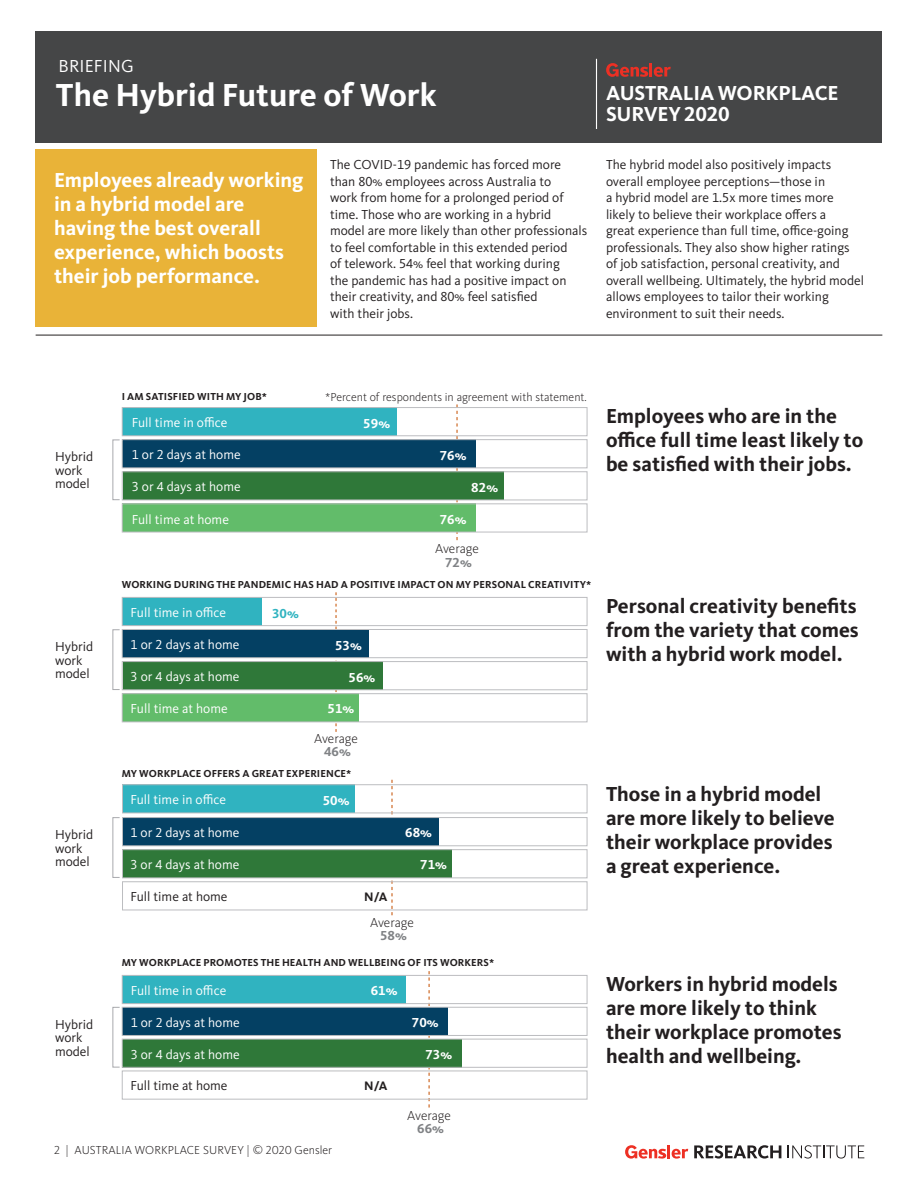
<style>
.page{position:relative;width:918px;height:1188px;background:#fff}
.page>*{position:absolute;margin:0;border:0;box-sizing:border-box;transform-origin:0 0}
.t1{font:700 33px "Kievit OT";color:#fff}
.t2{font:700 21px/24px "Kievit OT";color:#231f20}
.t3{font:700 21px/24px "Kievit OT";color:#fff}
.t4{font:18px "Kievit OT";letter-spacing:.01em;color:#fff}
.t5{font:13.5px/16.5px "Kievit OT";color:#231f20}
.t6{font:13.5px "Kievit OT";color:#fff}
.t7{font:700 13.5px "Kievit OT";color:#fff}
.t8{font:300 13.5px "Kievit OT";color:#231f20}
.t9{font:700 13.5px "Kievit OT";color:#808285}
.t10{font:700 13.5px "Kievit OT";color:#30b3c0}
.t11{font:700 12.75px "Kievit OT";color:#231f20}
.t12{font:300 12px "Kievit OT";color:#231f20}
.t13{font:700 10.5px "Kievit OT";letter-spacing:.01em;color:#231f20}
</style>
<div class="page">
<svg style="left:694px;top:1145px;width:87px;height:14px"></svg>
<svg style="left:788px;top:1145px;width:76px;height:14px"></svg>
<svg style="left:625px;top:1145px;width:63px;height:14px"></svg>
<div style="left:36px;top:32px;width:846px;height:111px;background:#454647"></div>
<hr style="left:596px;top:59px;width:1px;height:70px;background:#fff">
<hr style="left:649px;top:63px;width:3px;height:14px;background:#ed3024">
<svg style="left:654px;top:67px;width:17px;height:10px"></svg>
<svg style="left:606px;top:63px;width:42px;height:14px"></svg>
<svg style="left:428px;top:971px;width:2px;height:137px"></svg>
<svg style="left:335px;top:592px;width:2px;height:140px"></svg>
<svg style="left:391px;top:780px;width:2px;height:135px"></svg>
<svg style="left:456px;top:404px;width:2px;height:136px"></svg>
<div style="left:122px;top:1007px;width:326px;height:28px;background:#044063"></div>
<div style="left:122px;top:975px;width:284px;height:29px;background:#30b3c0"></div>
<div style="left:122px;top:1039px;width:339px;height:28px;background:#2f7839"></div>
<div style="left:123px;top:818px;width:316px;height:28px;background:#044063"></div>
<div style="left:123px;top:785px;width:232px;height:28px;background:#30b3c0"></div>
<div style="left:122px;top:850px;width:330px;height:28px;background:#2f7839"></div>
<div style="left:122px;top:440px;width:353px;height:28px;background:#044063"></div>
<div style="left:122px;top:408px;width:274px;height:28px;background:#30b3c0"></div>
<div style="left:123px;top:472px;width:380px;height:28px;background:#2f7839"></div>
<div style="left:123px;top:504px;width:353px;height:28px;background:#62bc6a"></div>
<div style="left:122px;top:630px;width:247px;height:28px;background:#044063"></div>
<div style="left:123px;top:662px;width:260px;height:28px;background:#2f7839"></div>
<div style="left:122px;top:597px;width:140px;height:29px;background:#30b3c0"></div>
<div style="left:123px;top:694px;width:236px;height:28px;background:#62bc6a"></div>
<div style="left:36px;top:149px;width:281px;height:178px;background:#e9b338"></div>
<hr style="left:36px;top:335px;width:846px;height:1px;background:#231f20">
<div style="left:112px;top:1007px;width:8px;height:61px;border:1px solid #a8a9ad"></div>
<div style="left:112px;top:817px;width:8px;height:61px;border:1px solid #a8a9ad"></div>
<div style="left:112px;top:440px;width:8px;height:60px;border:1px solid #a8a9ad"></div>
<div style="left:112px;top:629px;width:8px;height:61px;border:1px solid #a8a9ad"></div>
<div style="left:122px;top:439px;width:465px;height:29px;border:1px solid #bcbdc0"></div>
<div style="left:122px;top:407px;width:465px;height:29px;border:1px solid #bcbdc0"></div>
<div style="left:122px;top:471px;width:465px;height:29px;border:1px solid #bcbdc0"></div>
<div style="left:122px;top:504px;width:465px;height:28px;border:1px solid #bcbdc0"></div>
<div style="left:122px;top:693px;width:465px;height:29px;border:1px solid #bcbdc0"></div>
<div style="left:122px;top:629px;width:465px;height:29px;border:1px solid #bcbdc0"></div>
<div style="left:122px;top:661px;width:465px;height:29px;border:1px solid #bcbdc0"></div>
<div style="left:122px;top:597px;width:465px;height:29px;border:1px solid #bcbdc0"></div>
<div style="left:122px;top:881px;width:465px;height:29px;border:1px solid #bcbdc0"></div>
<div style="left:122px;top:817px;width:465px;height:29px;border:1px solid #bcbdc0"></div>
<div style="left:122px;top:784px;width:465px;height:29px;border:1px solid #bcbdc0"></div>
<div style="left:122px;top:849px;width:465px;height:29px;border:1px solid #bcbdc0"></div>
<div style="left:122px;top:1071px;width:465px;height:28px;border:1px solid #bcbdc0"></div>
<div style="left:122px;top:1007px;width:465px;height:29px;border:1px solid #bcbdc0"></div>
<div style="left:122px;top:975px;width:465px;height:29px;border:1px solid #bcbdc0"></div>
<div style="left:122px;top:1039px;width:465px;height:29px;border:1px solid #bcbdc0"></div>
<h3 class="t4" style="left:59px;top:56px;width:77px">BRIEFING</h3>
<h1 class="t1" style="left:56px;top:75px;width:382px">The Hybrid Future of Work</h1>
<h2 class="t3" style="left:606px;top:83px;width:234px;line-height:21px">AUSTRALIA WORKPLACE<br>SURVEY 2020</h2>
<p class="t3" style="left:54px;top:168px;width:251px">Employees already working in a hybrid model are having the best overall experience, which boosts their job performance.</p>
<p class="t5" style="left:330px;top:157px;width:259px">The COVID-19 pandemic has forced more than 80% employees across Australia to<br>work from home for a prolonged period of time. Those who are working in a hybrid model are more likely than other professionals to feel comfortable in this extended period<br>of telework. 54% feel that working during<br>the pandemic has had a positive impact on their creativity, and 80% feel satisfied<br>with their jobs.</p>
<p class="t5" style="left:606px;top:157px;width:259px">The hybrid model also positively impacts overall employee perceptions—those in<br>a hybrid model are 1.5x more times more likely to believe their workplace offers a<br>great experience than full time, office-going professionals. They also show higher ratings of job satisfaction, personal creativity, and overall wellbeing. Ultimately, the hybrid model allows employees to tailor their working environment to suit their needs.</p>
<p class="t13" style="left:122px;top:390px;width:147px">I AM SATISFIED WITH MY JOB*</p>
<p class="t12" style="left:325px;top:390px;width:263px">*Percent of respondents in agreement with statement.</p>
<p class="t5" style="left:55px;top:450px;width:40px;line-height:13.5px">Hybrid work model</p>
<p class="t6" style="left:132px;top:415px;width:97px">Full time in office</p>
<p class="t7" style="left:363px;top:416px;width:28px">59%</p>
<p class="t6" style="left:132px;top:447px;width:110px">1 or 2 days at home</p>
<p class="t7" style="left:440px;top:448px;width:28px">76%</p>
<p class="t6" style="left:132px;top:479px;width:110px">3 or 4 days at home</p>
<p class="t7" style="left:471px;top:480px;width:28px">82%</p>
<p class="t6" style="left:132px;top:511px;width:99px">Full time at home</p>
<p class="t7" style="left:440px;top:511px;width:28px">76%</p>
<p class="t8" style="left:435px;top:541px;width:45px">Average</p>
<p class="t9" style="left:445px;top:554px;width:28px">72%</p>
<p class="t13" style="left:122px;top:578px;width:471px">WORKING DURING THE PANDEMIC HAS HAD A POSITIVE IMPACT ON MY PERSONAL CREATIVITY*</p>
<p class="t6" style="left:131px;top:605px;width:97px">Full time in office</p>
<p class="t10" style="left:272px;top:605px;width:28px">30%</p>
<p class="t5" style="left:55px;top:640px;width:40px;line-height:13.5px">Hybrid work model</p>
<p class="t6" style="left:131px;top:637px;width:110px">1 or 2 days at home</p>
<p class="t7" style="left:335px;top:637px;width:28px">53%</p>
<p class="t6" style="left:131px;top:669px;width:110px">3 or 4 days at home</p>
<p class="t7" style="left:349px;top:670px;width:28px">56%</p>
<p class="t6" style="left:131px;top:701px;width:99px">Full time at home</p>
<p class="t7" style="left:328px;top:701px;width:28px">51%</p>
<p class="t8" style="left:314px;top:731px;width:45px">Average</p>
<p class="t9" style="left:324px;top:744px;width:28px">46%</p>
<p class="t13" style="left:122px;top:768px;width:231px">MY WORKPLACE OFFERS A GREAT EXPERIENCE*</p>
<p class="t6" style="left:131px;top:792px;width:97px">Full time in office</p>
<p class="t7" style="left:323px;top:792px;width:28px">50%</p>
<p class="t5" style="left:55px;top:828px;width:40px;line-height:13.5px">Hybrid work model</p>
<p class="t6" style="left:131px;top:825px;width:110px">1 or 2 days at home</p>
<p class="t7" style="left:405px;top:825px;width:28px">68%</p>
<p class="t6" style="left:131px;top:857px;width:110px">3 or 4 days at home</p>
<p class="t7" style="left:420px;top:857px;width:28px">71%</p>
<p class="t5" style="left:131px;top:889px;width:99px">Full time at home</p>
<p class="t11" style="left:364px;top:889px;width:25px">N/A</p>
<p class="t8" style="left:370px;top:915px;width:45px">Average</p>
<p class="t9" style="left:380px;top:928px;width:28px">58%</p>
<p class="t13" style="left:122px;top:957px;width:374px">MY WORKPLACE PROMOTES THE HEALTH AND WELLBEING OF ITS WORKERS*</p>
<p class="t5" style="left:55px;top:1018px;width:40px;line-height:13.5px">Hybrid work model</p>
<p class="t6" style="left:131px;top:983px;width:97px">Full time in office</p>
<p class="t6" style="left:131px;top:1015px;width:110px">1 or 2 days at home</p>
<p class="t6" style="left:131px;top:1047px;width:110px">3 or 4 days at home</p>
<p class="t7" style="left:371px;top:983px;width:28px">61%</p>
<p class="t5" style="left:131px;top:1078px;width:99px">Full time at home</p>
<p class="t11" style="left:364px;top:1078px;width:25px">N/A</p>
<p class="t12" style="left:54px;top:1144px;width:280px">2 | AUSTRALIA WORKPLACE SURVEY | © 2020 Gensler</p>
<p class="t7" style="left:412px;top:1015px;width:28px">70%</p>
<p class="t7" style="left:425px;top:1047px;width:28px">73%</p>
<p class="t8" style="left:407px;top:1108px;width:45px">Average</p>
<p class="t9" style="left:417px;top:1121px;width:28px">66%</p>
<p class="t2" style="left:606px;top:404px;width:259px">Employees who are in the office full time least likely to be satisfied with their jobs.</p>
<p class="t2" style="left:606px;top:594px;width:254px;text-align:justify">Personal creativity benefits from the variety that comes with a hybrid work model.</p>
<p class="t2" style="left:606px;top:782px;width:230px">Those in a hybrid model are more likely to believe their workplace provides a great experience.</p>
<p class="t2" style="left:606px;top:972px;width:237px">Workers in hybrid models are more likely to think their workplace promotes health and wellbeing.</p>
</div>
